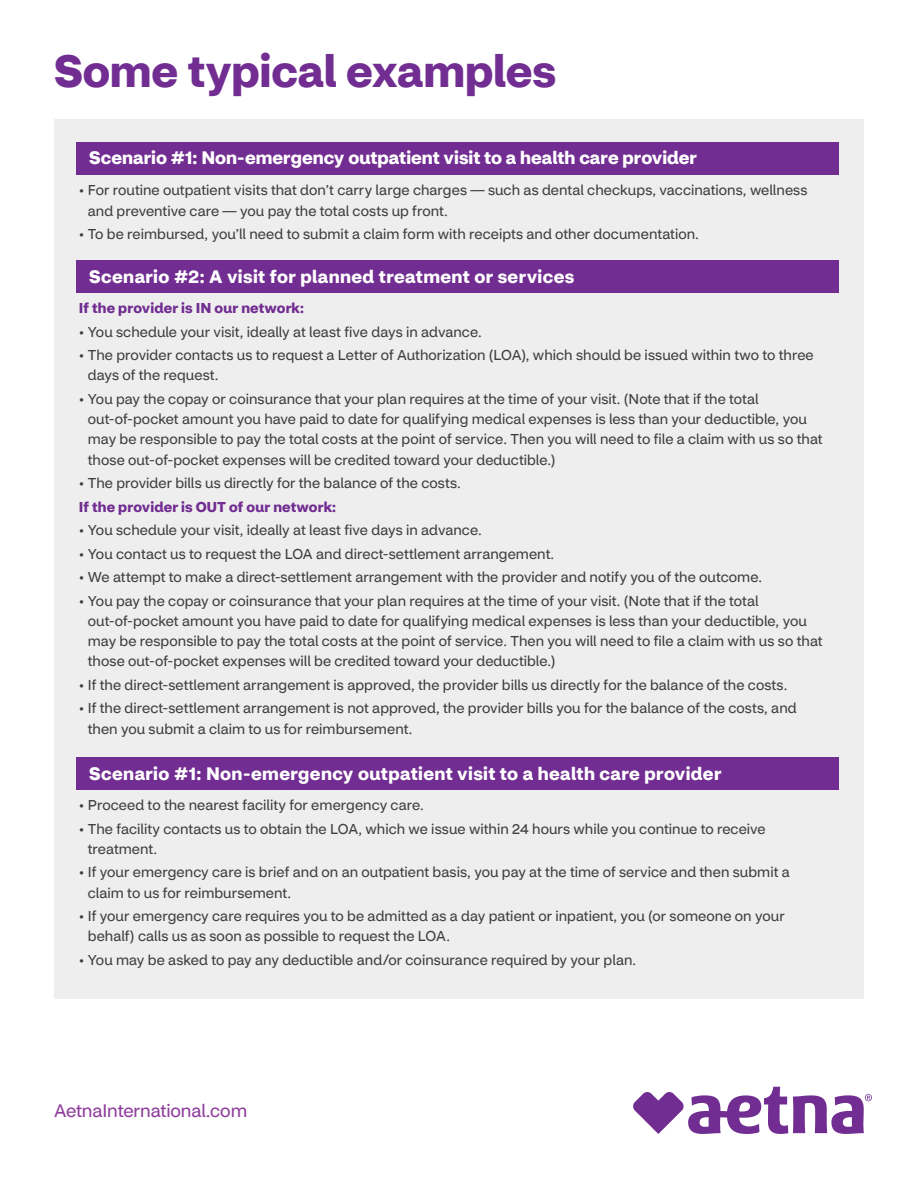
<style>
.page{position:relative;width:918px;height:1188px;background:#fff}
.page>*{position:absolute;margin:0;border:0;box-sizing:border-box;transform-origin:0 0}
.t1{font:700 45px "CVS Health Sans";letter-spacing:-.005em;color:#712d91}
.t2{font:700 18px "CVS Health Sans";letter-spacing:.015em;color:#fff}
.t3{font:18px "CVS Health Sans";letter-spacing:-.01em;color:#8f3d9c}
.t4{font:14.25px/20.2px "CVS Health Sans";letter-spacing:.005em;color:#3f3f3f}
.t5{font:700 14.25px "CVS Health Sans";letter-spacing:.01em;color:#712d91}
</style>
<div class="page">
<div style="left:54px;top:119px;width:810px;height:880px;background:#eee"></div>
<div style="left:77px;top:142px;width:762px;height:32px;background:#712d91"></div>
<div style="left:77px;top:260px;width:762px;height:33px;background:#712d91"></div>
<div style="left:77px;top:758px;width:762px;height:32px;background:#712d91"></div>
<svg style="left:633px;top:1087px;width:239px;height:47px"></svg>
<h2 class="t1" style="left:54px;top:43px;width:504px">Some typical examples</h2>
<h3 class="t2" style="left:89px;top:147px;width:609px">Scenario #1: Non-emergency outpatient visit to a health care provider</h3>
<p class="t4" style="left:88px;top:180px;width:721px;text-indent:-9px">• For routine outpatient visits that don’t carry large charges — such as dental checkups, vaccinations, wellness and preventive care — you pay the total costs up front.</p>
<p class="t4" style="left:79px;top:224px;width:622px">• To be reimbursed, you’ll need to submit a claim form with receipts and other documentation.</p>
<h3 class="t2" style="left:89px;top:265px;width:487px">Scenario #2: A visit for planned treatment or services</h3>
<h4 class="t5" style="left:79px;top:299px;width:227px">If the provider is IN our network:</h4>
<p class="t4" style="left:79px;top:322px;width:405px">• You schedule your visit, ideally at least five days in advance.</p>
<p class="t4" style="left:88px;top:345px;width:727px;text-indent:-9px">• The provider contacts us to request a Letter of Authorization (LOA), which should be issued within two to three days of the request.</p>
<p class="t4" style="left:88px;top:389px;width:736px;text-indent:-9px">• You pay the copay or coinsurance that your plan requires at the time of your visit. (Note that if the total out-of-pocket amount you have paid to date for qualifying medical expenses is less than your deductible, you may be responsible to pay the total costs at the point of service. Then you will need to file a claim with us so that those out-of-pocket expenses will be credited toward your deductible.)</p>
<p class="t4" style="left:79px;top:473px;width:384px">• The provider bills us directly for the balance of the costs.</p>
<h4 class="t5" style="left:79px;top:498px;width:259px">If the provider is OUT of our network:</h4>
<p class="t4" style="left:79px;top:520px;width:405px">• You schedule your visit, ideally at least five days in advance.</p>
<p class="t4" style="left:79px;top:544px;width:477px">• You contact us to request the LOA and direct-settlement arrangement.</p>
<p class="t4" style="left:79px;top:567px;width:685px">• We attempt to make a direct-settlement arrangement with the provider and notify you of the outcome.</p>
<p class="t4" style="left:88px;top:590px;width:736px;text-indent:-9px">• You pay the copay or coinsurance that your plan requires at the time of your visit. (Note that if the total out-of-pocket amount you have paid to date for qualifying medical expenses is less than your deductible, you may be responsible to pay the total costs at the point of service. Then you will need to file a claim with us so that those out-of-pocket expenses will be credited toward your deductible.)</p>
<p class="t4" style="left:79px;top:675px;width:710px">• If the direct-settlement arrangement is approved, the provider bills us directly for the balance of the costs.</p>
<p class="t4" style="left:88px;top:698px;width:710px;text-indent:-9px">• If the direct-settlement arrangement is not approved, the provider bills you for the balance of the costs, and then you submit a claim to us for reimbursement.</p>
<h3 class="t2" style="left:89px;top:762px;width:634px">Scenario #1: Non-emergency outpatient visit to a health care provider</h3>
<p class="t4" style="left:79px;top:795px;width:347px">• Proceed to the nearest facility for emergency care.</p>
<p class="t4" style="left:88px;top:819px;width:679px;text-indent:-9px">• The facility contacts us to obtain the LOA, which we issue within 24 hours while you continue to receive treatment.</p>
<p class="t4" style="left:88px;top:862px;width:703px;text-indent:-9px">• If your emergency care is brief and on an outpatient basis, you pay at the time of service and then submit a claim to us for reimbursement.</p>
<p class="t4" style="left:88px;top:906px;width:698px;text-indent:-9px">• If your emergency care requires you to be admitted as a day patient or inpatient, you (or someone on your behalf) calls us as soon as possible to request the LOA.</p>
<p class="t4" style="left:79px;top:950px;width:559px">• You may be asked to pay any deductible and/or coinsurance required by your plan.</p>
<p class="t3" style="left:54px;top:1100px;width:195px">AetnaInternational.com</p>
</div>
